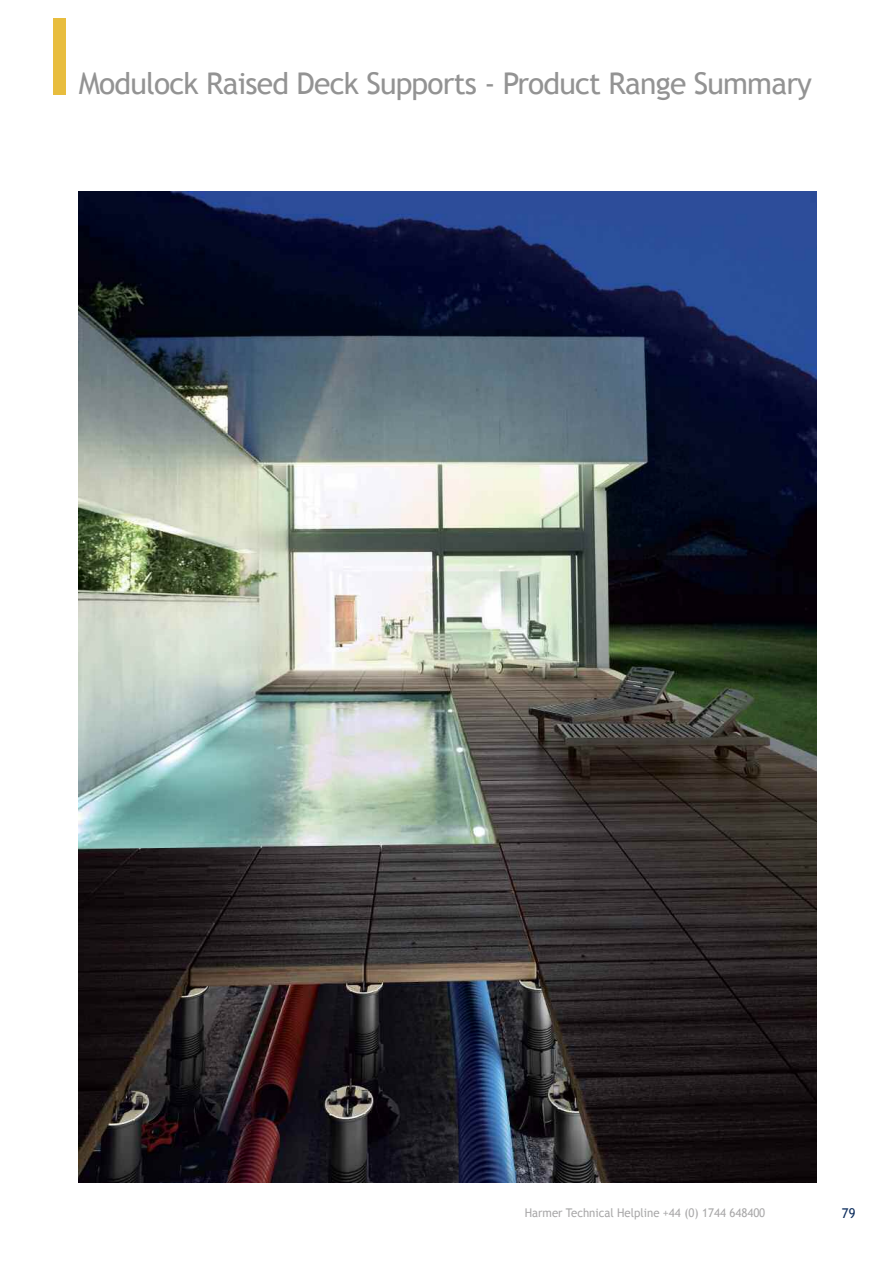
<style>
.page{position:relative;width:893px;height:1263px;background:#fff}
.page>*{position:absolute;margin:0;border:0;box-sizing:border-box;transform-origin:0 0}
.t1{font:30px "Trebuchet MS";letter-spacing:-.025em;color:#939393}
.t2{font:13.5px "Trebuchet MS";color:#0e2e5e;scale:.95 1}
.t3{font:12px "Trebuchet MS";color:#a9a8a9;scale:.95 1}
</style>
<div class="page">
<div style="left:53px;top:18px;width:13px;height:77px;background:#e8bd3e"></div>
<img style="left:79px;top:191px;width:737px;height:991px">
<p class="t1" style="left:79px;top:66px;width:735px">Modulock Raised Deck Supports - Product Range Summary</p>
<p class="t3" style="left:525px;top:1205px;width:255px">Harmer Technical Helpline +44 (0) 1744 648400</p>
<p class="t2" style="left:842px;top:1205px;width:16px">79</p>
</div>
